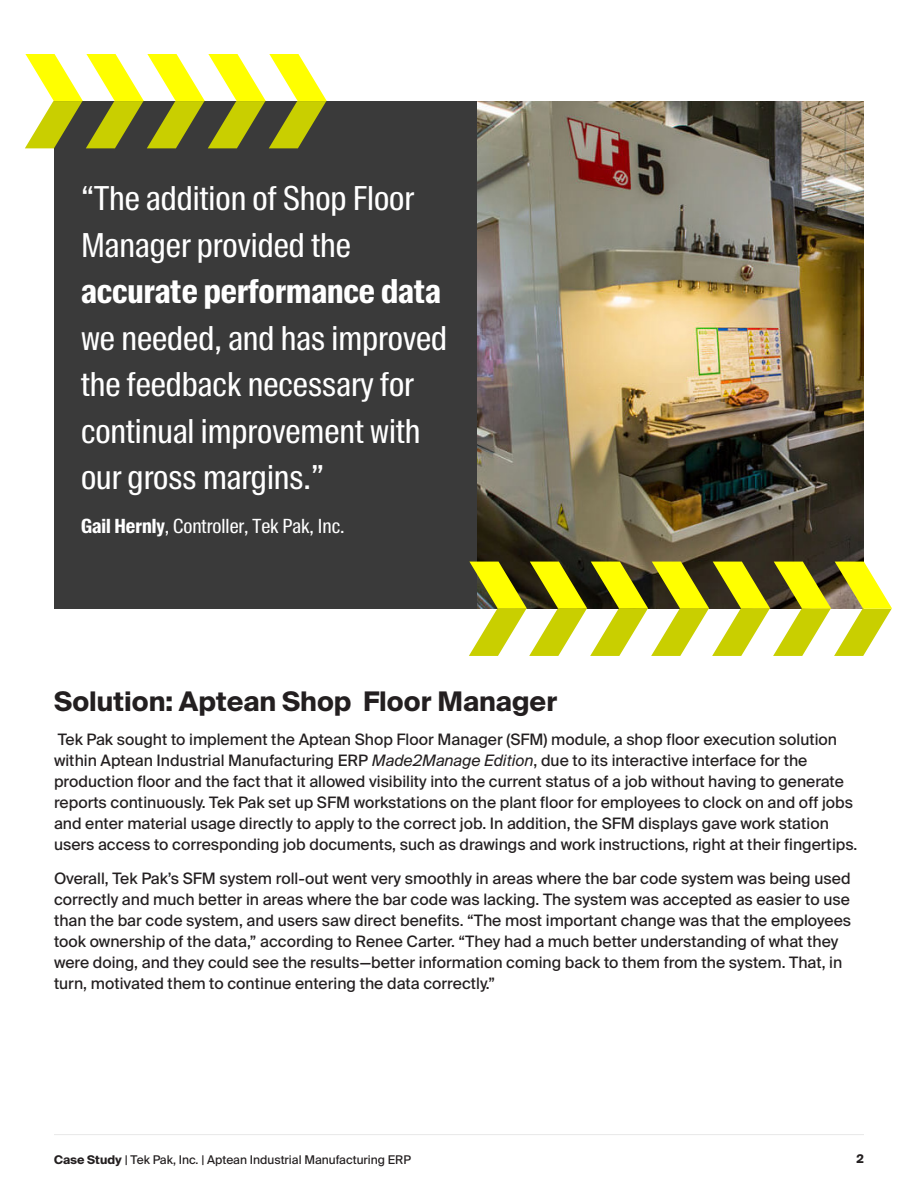
<style>
.page{position:relative;width:918px;height:1188px;background:#fff}
.page>*{position:absolute;margin:0;border:0;box-sizing:border-box;transform-origin:0 0}
.Black_Quote_Text{font:33px/46.5px "Suisse Intl Cond";color:#fff}
.Heading_1{font:700 27px "Suisse Intl";color:#231f20}
.Black_Quote_Name___T{font:19.5px "Suisse Intl Cond";color:#fff}
.Body_Text{font:15.75px/21px "Suisse Intl";color:#231f20}
.t1{font:12px "Suisse Intl";color:#231f20}
.t2{font:700 12px "Suisse Intl";color:#231f20}
.s1{font-weight:700}
.s2{font-style:italic}
</style>
<div class="page">
<hr style="left:54px;top:1134px;width:810px;height:1px;background:#eaeaea">
<div style="left:54px;top:102px;width:423px;height:507px;background:#3a3a3a"></div>
<img style="left:477px;top:102px;width:387px;height:460px">
<svg style="left:469px;top:562px;width:423px;height:94px"></svg>
<svg style="left:25px;top:54px;width:302px;height:94px"></svg>
<p class="Black_Quote_Text" style="left:81px;top:175px;width:368px">“The addition of Shop Floor<br>Manager provided the <span class="s1">accurate performance data </span>we needed, and has improved the feedback necessary for continual improvement with our gross margins.”</p>
<p class="Black_Quote_Name___T" style="left:81px;top:514px;width:265px"><span class="s1">Gail Hernly</span>, Controller, Tek Pak, Inc.</p>
<p class="Heading_1" style="left:54px;top:685px;width:505px">Solution: Aptean Shop Floor Manager</p>
<p class="Body_Text" style="left:54px;top:729px;width:805px">Tek Pak sought to implement the Aptean Shop Floor Manager (SFM) module, a shop floor execution solution within Aptean Industrial Manufacturing ERP <span class="s2">Made2Manage Edition</span>, due to its interactive interface for the production floor and the fact that it allowed visibility into the current status of a job without having to generate reports continuously. Tek Pak set up SFM workstations on the plant floor for employees to clock on and off jobs and enter material usage directly to apply to the correct job. In addition, the SFM displays gave work station users access to corresponding job documents, such as drawings and work instructions, right at their fingertips.</p>
<p class="Body_Text" style="left:54px;top:868px;width:799px">Overall, Tek Pak’s SFM system roll-out went very smoothly in areas where the bar code system was being used correctly and much better in areas where the bar code was lacking. The system was accepted as easier to use than the bar code system, and users saw direct benefits. “The most important change was that the employees took ownership of the data,” according to Renee Carter. “They had a much better understanding of what they were doing, and they could see the results—better information coming back to them from the system. That, in turn, motivated them to continue entering the data correctly.”</p>
<p class="t1" style="left:54px;top:1153px;width:359px"><span class="s1">Case Study</span> | Tek Pak, Inc. | Aptean Industrial Manufacturing ERP</p>
<p class="t2" style="left:857px;top:1152px;width:9px">2</p>
</div>
